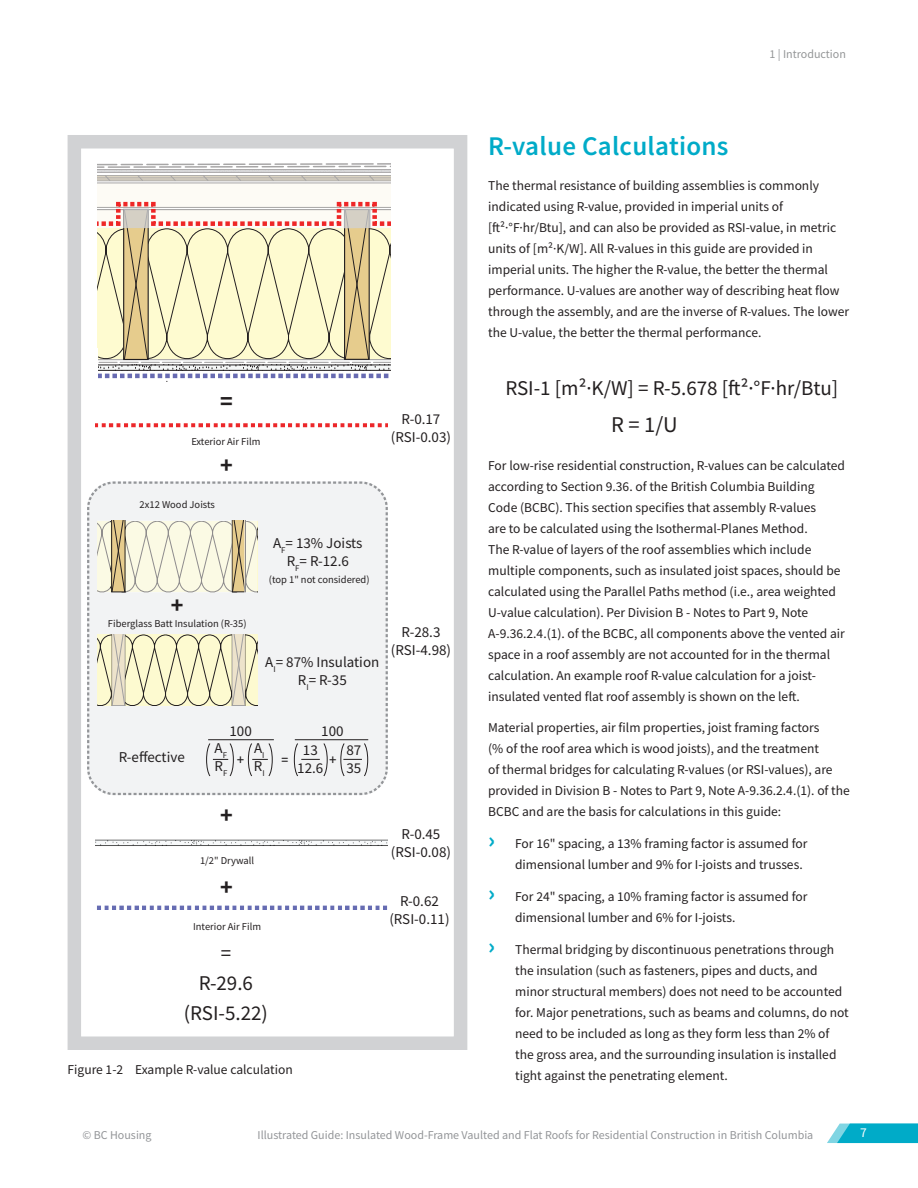
<style>
.page{position:relative;width:918px;height:1188px;background:#fff}
.page>*{position:absolute;margin:0;border:0;box-sizing:border-box;transform-origin:0 0}
.t1{font:600 27px "Source Sans Pro";letter-spacing:.01em;color:#00abc8}
.t2{font:700 24px "Source Sans Pro";color:#231f20}
.t3{font:22.5px "Source Sans Pro";color:#231f20}
.t4{font:21px/30px "Source Sans Pro";color:#231f20;text-align:center}
.t5{font:15px/18px "Source Sans Pro";color:#231f20;text-align:center}
.t6{font:15px "Calibri";color:#231f20}
.t7{font:13.5px/21px "Source Sans Pro";color:#231f20}
.t8{font:13.5px "Source Sans Pro";color:#fff}
.t9{font:12px "Source Sans Pro";color:#939598}
.t10{font:12px "Source Sans Pro";color:#949697}
.t11{font:10.5px "Source Sans Pro";color:#231f20}
.s1{font-weight:700;font-size:24px;color:#00abc8}
</style>
<div class="page">
<svg style="left:97px;top:163px;width:294px;height:219px"></svg>
<div style="left:68px;top:135px;width:399px;height:915px;border:14px solid #d1d2d4"></div>
<svg style="left:827px;top:1124px;width:91px;height:19px;background:#1fb5ce"></svg>
<svg style="left:87px;top:481px;width:301px;height:315px"></svg>
<img style="left:95px;top:423px;width:292px;height:5px">
<img style="left:95px;top:839px;width:292px;height:7px">
<img style="left:97px;top:905px;width:290px;height:5px">
<p class="t10" style="left:769px;top:46px;width:78px">1 | Introduction</p>
<h2 class="t2" style="left:220px;top:385px;width:14px">=</h2>
<p class="t11" style="left:191px;top:435px;width:71px">Exterior Air Film</p>
<h2 class="t2" style="left:220px;top:449px;width:14px">+</h2>
<p class="t11" style="left:140px;top:498px;width:77px">2x12 Wood Joists</p>
<h2 class="t2" style="left:171px;top:589px;width:14px">+</h2>
<p class="t11" style="left:108px;top:617px;width:140px">Fiberglass Batt Insulation (R-35)</p>
<p class="t5" style="left:273px;top:534px;width:91px">A<sub>F</sub>= 13% Joists<br>R<sub>F</sub>= R-12.6</p>
<p class="t11" style="left:269px;top:572px;width:102px">(top 1" not considered)</p>
<p class="t5" style="left:265px;top:653px;width:116px">A<sub>I</sub>= 87% Insulation<br>R<sub>I</sub>= R-35</p>
<p class="t5" style="left:391px;top:410px;width:62px">R-0.17 (RSI-0.03)</p>
<p class="t5" style="left:391px;top:623px;width:62px">R-28.3 (RSI-4.98)</p>
<p class="t5" style="left:119px;top:748px;width:67px">R-effective</p>
<p class="t5" style="left:230px;top:722px;width:24px">100</p>
<p class="t5" style="left:321px;top:722px;width:24px">100</p>
<p class="t5" style="left:214px;top:739px;width:14px;text-align:left">A<sub>F<br></sub>R<sub>F</sub></p>
<p class="t5" style="left:254px;top:739px;width:12px;text-align:left">A<sub>I<br></sub>R<sub>I</sub></p>
<p class="t5" style="left:297px;top:741px;width:28px">13<br>12.6</p>
<p class="t5" style="left:347px;top:741px;width:16px;text-align:left">87<br>35</p>
<p class="t6" style="left:237px;top:748px;width:9px">+</p>
<p class="t6" style="left:281px;top:748px;width:9px">=</p>
<p class="t6" style="left:329px;top:748px;width:9px">+</p>
<h2 class="t2" style="left:220px;top:798px;width:14px">+</h2>
<p class="t11" style="left:200px;top:854px;width:56px">1/2" Drywall</p>
<h2 class="t2" style="left:220px;top:871px;width:14px">+</h2>
<p class="t11" style="left:193px;top:920px;width:69px">Interior Air Film</p>
<h3 class="t4" style="left:184px;top:938px;width:86px">=<br>R-29.6 (RSI-5.22)</h3>
<p class="t5" style="left:391px;top:825px;width:62px">R-0.45 (RSI-0.08)</p>
<p class="t5" style="left:389px;top:892px;width:62px">R-0.62 (RSI-0.11)</p>
<p class="t7" style="left:68px;top:1059px;width:227px">Figure 1-2 Example R-value calculation</p>
<h1 class="t1" style="left:488px;top:129px;width:242px">R-value Calculations</h1>
<p class="t7" style="left:488px;top:175px;width:362px">The thermal resistance of building assemblies is commonly indicated using R-value, provided in imperial units of [ft²·°F·hr/Btu], and can also be provided as RSI-value, in metric units of [m²·K/W]. All R-values in this guide are provided in imperial units. The higher the R-value, the better the thermal performance. U-values are another way of describing heat flow through the assembly, and are the inverse of R-values. The lower the U-value, the better the thermal performance.</p>
<h3 class="t4" style="left:505px;top:373px;width:334px">RSI-1 [m²·K/W] = R-5.678 [ft²·°F·hr/Btu]</h3>
<h3 class="t3" style="left:611px;top:411px;width:68px">R = 1/U</h3>
<p class="t7" style="left:488px;top:454px;width:358px">For low-rise residential construction, R-values can be calculated according to Section 9.36. of the British Columbia Building Code (BCBC). This section specifies that assembly R-values<br>are to be calculated using the Isothermal-Planes Method.<br>The R-value of layers of the roof assemblies which include multiple components, such as insulated joist spaces, should be calculated using the Parallel Paths method (i.e., area weighted U-value calculation). Per Division B - Notes to Part 9, Note A-9.36.2.4.(1). of the BCBC, all components above the vented air space in a roof assembly are not accounted for in the thermal calculation. An example roof R-value calculation for a joist&shy;insulated vented flat roof assembly is shown on the left.</p>
<p class="t7" style="left:488px;top:717px;width:363px">Material properties, air film properties, joist framing factors<br>(% of the roof area which is wood joists), and the treatment<br>of thermal bridges for calculating R-values (or RSI-values), are provided in Division B - Notes to Part 9, Note A-9.36.2.4.(1). of the BCBC and are the basis for calculations in this guide:</p>
<p class="t7" style="left:515px;top:833px;width:294px;text-indent:-27px"><span class="s1">›</span> For 16" spacing, a 13% framing factor is assumed for dimensional lumber and 9% for I-joists and trusses.</p>
<p class="t7" style="left:515px;top:886px;width:294px;text-indent:-27px"><span class="s1">›</span> For 24" spacing, a 10% framing factor is assumed for dimensional lumber and 6% for I-joists.</p>
<p class="t7" style="left:515px;top:939px;width:335px;text-indent:-27px"><span class="s1">›</span> Thermal bridging by discontinuous penetrations through the insulation (such as fasteners, pipes and ducts, and minor structural members) does not need to be accounted for. Major penetrations, such as beams and columns, do not need to be included as long as they form less than 2% of the gross area, and the surrounding insulation is installed tight against the penetrating element.</p>
<p class="t9" style="left:82px;top:1127px;width:71px">© BC Housing</p>
<p class="t9" style="left:258px;top:1127px;width:557px">Illustrated Guide: Insulated Wood-Frame Vaulted and Flat Roofs for Residential Construction in British Columbia</p>
<p class="t8" style="left:860px;top:1124px;width:8px">7</p>
</div>
